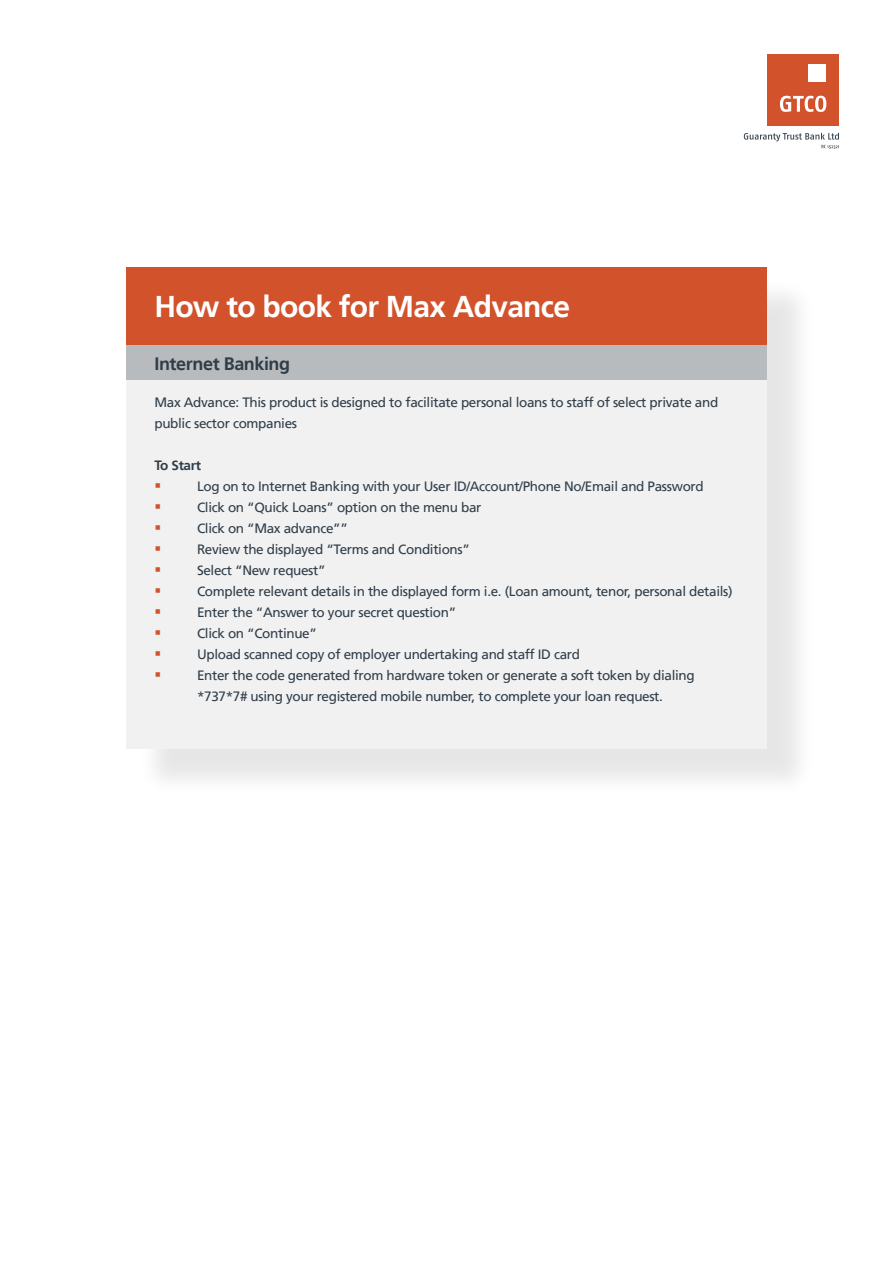
<style>
.page{position:relative;width:893px;height:1263px;background:#fff}
.page>*{position:absolute;margin:0;border:0;box-sizing:border-box;transform-origin:0 0}
.t1{font:700 30px "Frutiger LT";letter-spacing:-.025em;color:#fff}
.t2{font:700 18px "Frutiger LT";letter-spacing:-.025em;color:#303e49}
.t3{font:13.5px/21px "Frutiger LT";letter-spacing:-.025em;color:#303e49}
.t4{font:700 13.5px "Frutiger LT";letter-spacing:-.025em;color:#303e49}
.s1{color:#d2522c}
</style>
<div class="page">
<svg style="left:744px;top:133px;width:95px;height:16px"></svg>
<div style="left:767px;top:54px;width:72px;height:72px;background:#d2522c"></div>
<div style="left:808px;top:64px;width:18px;height:18px;background:#fff"></div>
<svg style="left:780px;top:96px;width:46px;height:16px"></svg>
<div style="left:137px;top:278px;width:678px;height:519px;background:#000;opacity:.1"></div>
<div style="left:126px;top:267px;width:641px;height:481px;background:#f1f1f2"></div>
<div style="left:126px;top:267px;width:641px;height:78px;background:#d2522c"></div>
<div style="left:126px;top:345px;width:641px;height:35px;background:#b8bbbd"></div>
<h1 class="t1" style="left:154px;top:289px;width:417px">How to book for Max Advance</h1>
<h2 class="t2" style="left:154px;top:353px;width:137px">Internet Banking</h2>
<p class="t3" style="left:154px;top:392px;width:565px">Max Advance: This product is designed to facilitate personal loans to staff of select private and public sector companies</p>
<p class="t4" style="left:154px;top:458px;width:48px">To Start</p>
<p class="t3" style="left:154px;top:476px;width:551px"><span class="s1">▪</span> Log on to Internet Banking with your User ID/Account/Phone No/Email and Password</p>
<p class="t3" style="left:154px;top:497px;width:328px"><span class="s1">▪</span> Click on “Quick Loans” option on the menu bar</p>
<p class="t3" style="left:154px;top:518px;width:195px"><span class="s1">▪</span> Click on “Max advance””</p>
<p class="t3" style="left:154px;top:539px;width:317px"><span class="s1">▪</span> Review the displayed “Terms and Conditions”</p>
<p class="t3" style="left:154px;top:560px;width:173px"><span class="s1">▪</span> Select “New request”</p>
<p class="t3" style="left:154px;top:581px;width:580px"><span class="s1">▪</span> Complete relevant details in the displayed form i.e. (Loan amount, tenor, personal details)</p>
<p class="t3" style="left:154px;top:602px;width:303px"><span class="s1">▪</span> Enter the “Answer to your secret question”</p>
<p class="t3" style="left:154px;top:623px;width:164px"><span class="s1">▪</span> Click on “Continue”</p>
<p class="t3" style="left:154px;top:644px;width:427px"><span class="s1">▪</span> Upload scanned copy of employer undertaking and staff ID card</p>
<p class="t3" style="left:197px;top:665px;width:499px;text-indent:-43px"><span class="s1">▪</span> Enter the code generated from hardware token or generate a soft token by dialing *737*7# using your registered mobile number, to complete your loan request.</p>
</div>
